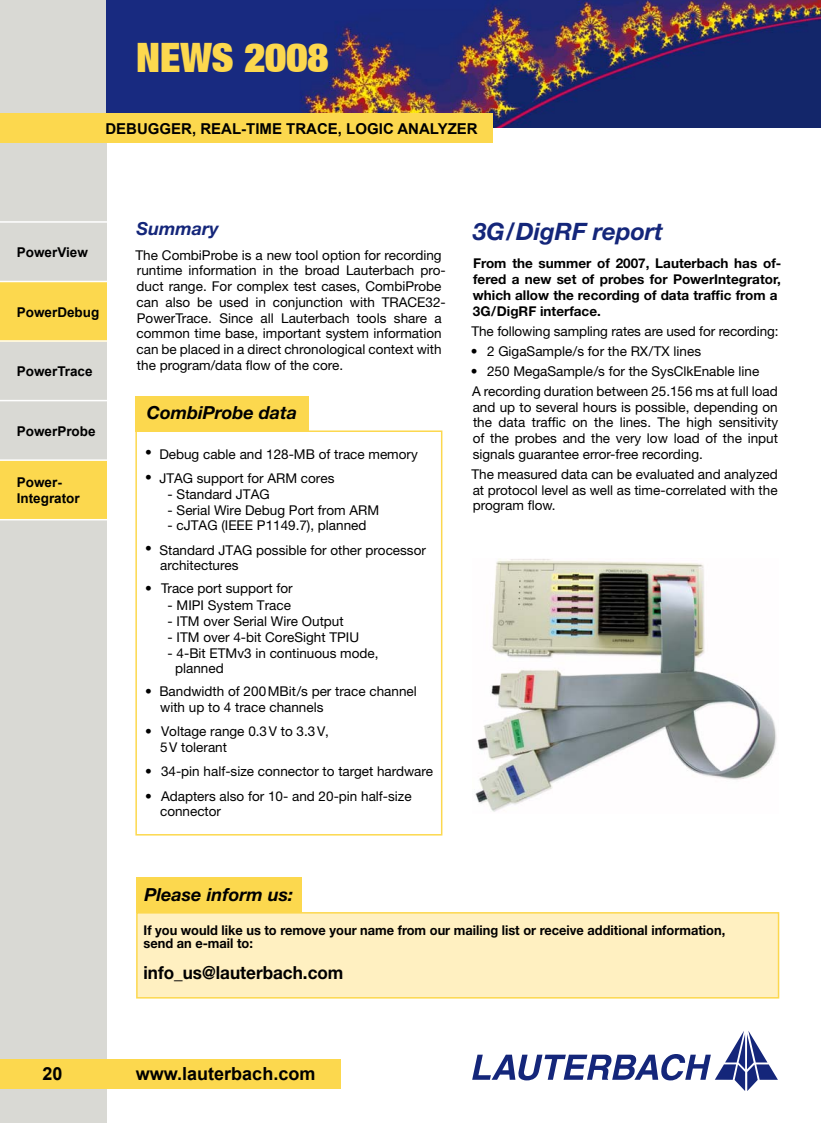
<style>
.page{position:relative;width:821px;height:1123px;background:#fff}
.page>*{position:absolute;margin:0;border:0;box-sizing:border-box;transform-origin:0 0}
.t1{font:900 expanded 40.5px "Helvetica Neue LT";color:#fcd84e}
.t2{font:italic 700 24px "Helvetica Neue LT";color:#14267a}
.t3{font:italic 700 18px "Helvetica Neue LT";color:#000}
.t4{font:700 18px "Helvetica Neue LT";color:#000;scale:.95 1}
.t5{font:700 18px "Arial";color:#000}
.t6{font:italic 700 18px "Helvetica Neue LT";color:#14267a}
.t7{font:700 15px "Arial";color:#000}
.t8{font:13.5px/15.8px "Helvetica Neue LT";color:#000}
.t9{font:700 13.5px/15.8px "Helvetica Neue LT";color:#000}
.t10{font:700 13.5px/13.5px "Helvetica Neue LT";color:#000;scale:.95 1}
.t11{font:700 13.5px/16.2px "Arial";color:#000}
</style>
<div class="page">
<div style="left:0;top:0;width:106px;height:1123px;background:#d9d9d4"></div>
<div style="left:0;top:460px;width:106px;height:59px;background:#fcd84e"></div>
<div style="left:136px;top:877px;width:165px;height:35px;background:#fcd84e"></div>
<div style="left:137px;top:912px;width:641px;height:85px;background:#fff0c1"></div>
<div style="left:136px;top:912px;width:643px;height:86px;border:2px solid #fcd84e"></div>
<div style="left:0;top:1059px;width:340px;height:30px;background:#fcd84e"></div>
<div style="left:0;top:282px;width:106px;height:59px;background:#fcd84e"></div>
<img style="left:106px;top:0;width:715px;height:128px">
<div style="left:0;top:113px;width:492px;height:29px;background:#fcd84e"></div>
<svg style="left:472px;top:1031px;width:306px;height:60px"></svg>
<hr style="left:0;top:459px;width:108px;height:2px;background:#fff">
<hr style="left:0;top:519px;width:108px;height:1px;background:#fff">
<hr style="left:0;top:221px;width:108px;height:2px;background:#fff">
<hr style="left:0;top:281px;width:108px;height:1px;background:#fff">
<hr style="left:0;top:340px;width:108px;height:2px;background:#fff">
<hr style="left:0;top:400px;width:108px;height:1px;background:#fff">
<hr style="left:135px;top:430px;width:307px;height:2px;background:#fcd84e">
<hr style="left:135px;top:432px;width:2px;height:402px;background:#fcd84e">
<hr style="left:441px;top:432px;width:1px;height:402px;background:#fcd84e">
<hr style="left:135px;top:834px;width:307px;height:1px;background:#fcd84e">
<div style="left:135px;top:395px;width:174px;height:36px;background:#fcd84e"></div>
<img style="left:475px;top:559px;width:302px;height:253px">
<h1 class="t1" style="left:136px;top:32px;width:194px">NEWS 2008</h1>
<p class="t7" style="left:105px;top:120px;width:374px">DEBUGGER, REAL-TIME TRACE, LOGIC ANALYZER</p>
<p class="t11" style="left:17px;top:244px;width:73px">PowerView</p>
<p class="t11" style="left:17px;top:304px;width:84px">PowerDebug</p>
<p class="t11" style="left:17px;top:363px;width:77px">PowerTrace</p>
<p class="t11" style="left:17px;top:423px;width:80px">PowerProbe</p>
<p class="t11" style="left:17px;top:474px;width:65px">Power-<br>Integrator</p>
<h3 class="t6" style="left:137px;top:222px;width:84px">Summary</h3>
<p class="t8" style="left:135px;top:248px;width:312px">The CombiProbe is a new tool option for recording runtime information in the broad Lauterbach pro&shy;duct range. For complex test cases, CombiProbe can also be used in conjunction with TRACE32- PowerTrace. Since all Lauterbach tools share a common time base, important system information can be placed in a direct chronological context with the program/data flow of the core.</p>
<h3 class="t3" style="left:147px;top:406px;width:152px">CombiProbe data</h3>
<p class="t8" style="left:145px;top:447px;width:274px">• Debug cable and 128-MB of trace memory</p>
<p class="t8" style="left:145px;top:472px;width:191px">• JTAG support for ARM cores</p>
<p class="t8" style="left:168px;top:487px;width:104px">- Standard JTAG</p>
<p class="t8" style="left:168px;top:503px;width:213px">- Serial Wire Debug Port from ARM</p>
<p class="t8" style="left:168px;top:519px;width:200px">- cJTAG (IEEE P1149.7), planned</p>
<p class="t8" style="left:160px;top:543px;width:267px;text-indent:-15px">• Standard JTAG possible for other processor architectures</p>
<p class="t8" style="left:145px;top:582px;width:149px">• Trace port support for</p>
<p class="t8" style="left:168px;top:599px;width:125px">- MIPI System Trace</p>
<p class="t8" style="left:168px;top:615px;width:178px">- ITM over Serial Wire Output</p>
<p class="t8" style="left:168px;top:630px;width:193px">- ITM over 4-bit CoreSight TPIU</p>
<p class="t8" style="left:175px;top:646px;width:205px;text-indent:-8px">- 4-Bit ETMv3 in continuous mode, planned</p>
<p class="t8" style="left:160px;top:685px;width:258px;text-indent:-15px">• Bandwidth of 200MBit /s per trace channel with up to 4 trace channels</p>
<p class="t8" style="left:160px;top:725px;width:170px;text-indent:-15px">• Voltage range 0.3V to 3.3V,<br>5V tolerant</p>
<p class="t8" style="left:145px;top:765px;width:289px">• 34-pin half-size connector to target hardware</p>
<p class="t8" style="left:160px;top:789px;width:253px;text-indent:-15px">• Adapters also for 10- and 20-pin half-size connector</p>
<h2 class="t2" style="left:473px;top:223px;width:192px">3G / DigRF report</h2>
<p class="t9" style="left:473px;top:257px;width:310px">From the summer of 2007, Lauterbach has of&shy;fered a new set of probes for PowerIntegrator, which allow the recording of data traffic from a 3G / DigRF interface.</p>
<p class="t8" style="left:471px;top:324px;width:308px">The following sampling rates are used for recording:</p>
<p class="t8" style="left:471px;top:344px;width:232px">• 2 GigaSample /s for the RX / TX lines</p>
<p class="t8" style="left:471px;top:362px;width:308px;line-height:20px">• 250 MegaSample /s for the SysClkEnable line<br>A recording duration between 25.156 ms at full load</p>
<p class="t8" style="left:472px;top:400px;width:307px;text-align:justify">and up to several hours is possible, depending on the data traffic on the lines. The high sensitivity of the probes and the very low load of the input signals guarantee error-free recording.</p>
<p class="t8" style="left:471px;top:467px;width:308px;text-align:justify">The measured data can be evaluated and analyzed at protocol level as well as time-correlated with the program flow.</p>
<h3 class="t3" style="left:145px;top:887px;width:150px">Please inform us:</h3>
<p class="t10" style="left:144px;top:924px;width:614px">If you would like us to remove your name from our mailing list or receive additional information, send an e-mail to:</p>
<h3 class="t4" style="left:144px;top:965px;width:212px">info_us@lauterbach.com</h3>
<h3 class="t5" style="left:43px;top:1063px;width:22px">20</h3>
<h3 class="t5" style="left:136px;top:1064px;width:181px">www.lauterbach.com</h3>
</div>
